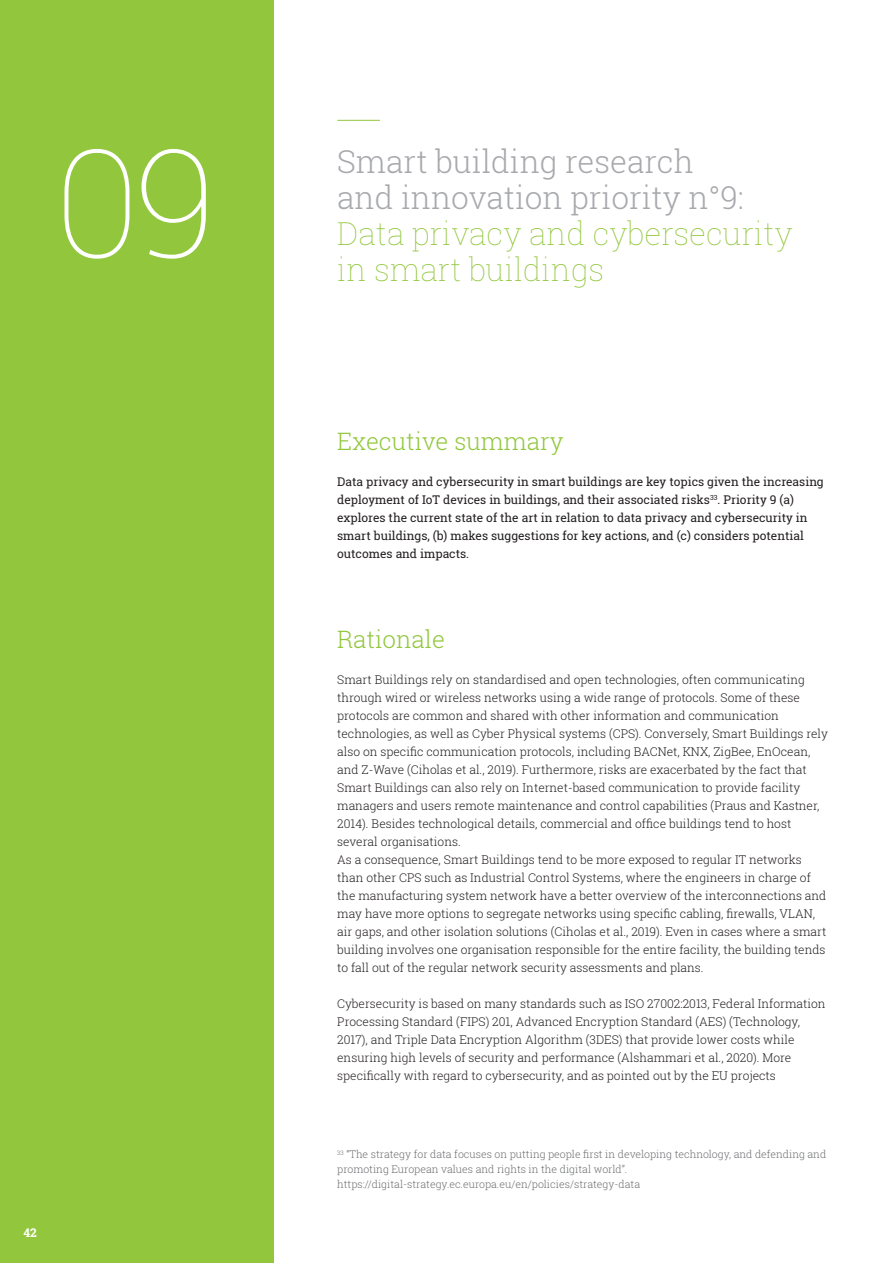
<style>
.page{position:relative;width:893px;height:1263px;background:#fff}
.page>*{position:absolute;margin:0;border:0;box-sizing:border-box;transform-origin:0 0}
.t1{font:100 150px "Roboto Slab";color:#fff}
.t2{font:300 31.5px/36px "Roboto Slab";color:#a8a9ad}
.t3{font:100 31.5px/36px "Roboto Slab";color:#92c73d}
.t4{font:300 24px "Roboto Slab";color:#92c73d}
.t5{font:300 12px/18px "Roboto Slab";color:#231f20}
.t6{font:12px/18px "Roboto Slab";color:#231f20}
.t7{font:700 12px "Roboto Slab";color:#fff}
.t8{font:300 10.5px/15px "Roboto Slab";color:#6d6e71}
</style>
<div class="page">
<hr style="left:337px;top:120px;width:43px;height:1px;background:#92c73d">
<div style="left:0;top:0;width:274px;height:1263px;background:#92c73d"></div>
<h1 class="t1" style="left:56px;top:139px;width:164px">09</h1>
<p class="t7" style="left:23px;top:1227px;width:15px">42</p>
<h2 class="t2" style="left:337px;top:143px;width:408px">Smart building research and innovation priority n°9:</h2>
<h2 class="t3" style="left:337px;top:218px;width:457px">Data privacy and cybersecurity in smart buildings</h2>
<h3 class="t4" style="left:337px;top:431px;width:228px">Executive summary</h3>
<p class="t6" style="left:337px;top:474px;width:488px">Data privacy and cybersecurity in smart buildings are key topics given the increasing deployment of IoT devices in buildings, and their associated risks<sup>33</sup>. Priority 9 (a) explores the current state of the art in relation to data privacy and cybersecurity in smart buildings, (b) makes suggestions for key actions, and (c) considers potential outcomes and impacts.</p>
<h3 class="t4" style="left:337px;top:623px;width:109px">Rationale</h3>
<p class="t5" style="left:337px;top:672px;width:492px">Smart Buildings rely on standardised and open technologies, often communicating through wired or wireless networks using a wide range of protocols. Some of these protocols are common and shared with other information and communication technologies, as well as Cyber Physical systems (CPS). Conversely, Smart Buildings rely also on specific communication protocols, including BACNet, KNX, ZigBee, EnOcean, and Z-Wave (Ciholas et al., 2019). Furthermore, risks are exacerbated by the fact that Smart Buildings can also rely on Internet-based communication to provide facility managers and users remote maintenance and control capabilities (Praus and Kastner, 2014). Besides technological details, commercial and office buildings tend to host several organisations.<br>As a consequence, Smart Buildings tend to be more exposed to regular IT networks than other CPS such as Industrial Control Systems, where the engineers in charge of the manufacturing system network have a better overview of the interconnections and may have more options to segregate networks using specific cabling, firewalls, VLAN, air gaps, and other isolation solutions (Ciholas et al., 2019). Even in cases where a smart building involves one organisation responsible for the entire facility, the building tends to fall out of the regular network security assessments and plans.</p>
<p class="t5" style="left:337px;top:994px;width:490px">Cybersecurity is based on many standards such as ISO 27002:2013, Federal Information Processing Standard (FIPS) 201, Advanced Encryption Standard (AES) (Technology, 2017), and Triple Data Encryption Algorithm (3DES) that provide lower costs while ensuring high levels of security and performance (Alshammari et al., 2020). More specifically with regard to cybersecurity, and as pointed out by the EU projects</p>
<p class="t8" style="left:337px;top:1146px;width:491px"><sup>33</sup> “The strategy for data focuses on putting people first in developing technology, and defending and promoting European values and rights in the digital world”. https://digital-strategy.ec.europa.eu/en/policies/strategy-data</p>
</div>
